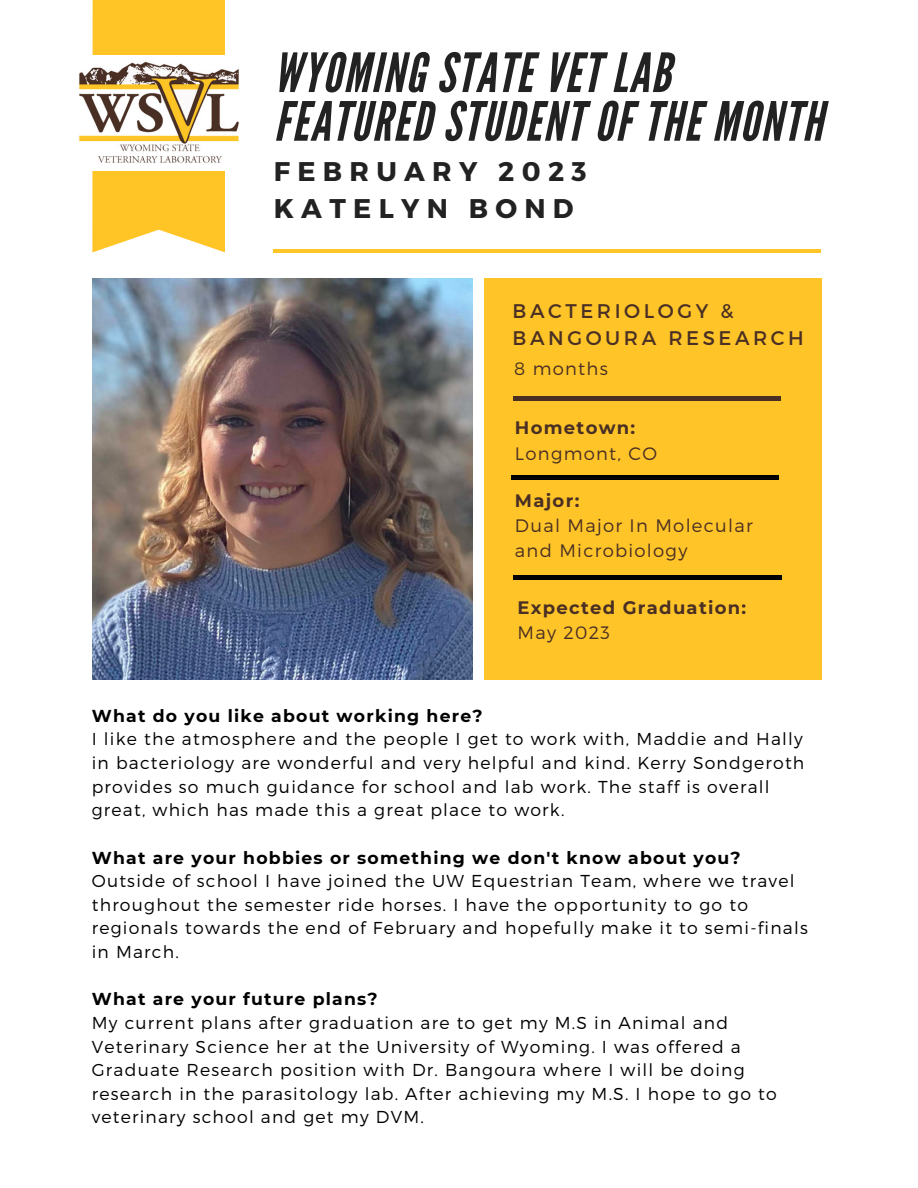
<style>
.page{position:relative;width:918px;height:1188px;background:#fff}
.page>*{position:absolute;margin:0;border:0;box-sizing:border-box;transform-origin:0 0}
.t1{font:italic 54px/48.8px "League Gothic";letter-spacing:.03em;color:#222}
.t2{font:700 27px/37.2px "Montserrat";letter-spacing:.27em;color:#222}
.t3{font:19.8px/27px "Montserrat";letter-spacing:.18em;color:#492f24}
.t4{font:300 18px/24.8px "Montserrat";letter-spacing:.07em;color:#492f24}
.t5{font:700 18px "Montserrat";letter-spacing:.07em;color:#492f24}
.t6{font:300 17.25px/23.7px "Montserrat";letter-spacing:.07em;color:#000}
.t7{font:700 17.25px "Montserrat";letter-spacing:.07em;color:#000}
</style>
<div class="page">
<svg style="left:92px;top:0;width:133px;height:252px;background:#ffc837"></svg>
<hr style="left:273px;top:249px;width:548px;height:4px;background:#ffc425">
<img style="left:92px;top:279px;width:381px;height:400px">
<div style="left:485px;top:279px;width:336px;height:401px;background:#ffc425"></div>
<hr style="left:513px;top:397px;width:267px;height:3px;background:#492f24">
<hr style="left:511px;top:476px;width:268px;height:3px;background:#000">
<hr style="left:513px;top:576px;width:269px;height:3px;background:#000">
<img style="left:79px;top:55px;width:160px;height:116px">
<h1 class="t1" style="left:274px;top:50px;width:550px">WYOMING STATE VET LAB<br>FEATURED STUDENT OF THE MONTH</h1>
<h2 class="t2" style="left:274px;top:152px;width:314px">FEBRUARY 2023<br>KATELYN BOND</h2>
<p class="t3" style="left:513px;top:296px;width:293px">BACTERIOLOGY &amp;<br>BANGOURA RESEARCH</p>
<p class="t4" style="left:514px;top:355px;width:95px">8 months</p>
<p class="t5" style="left:515px;top:416px;width:122px">Hometown:</p>
<p class="t4" style="left:515px;top:440px;width:144px">Longmont, CO</p>
<p class="t5" style="left:515px;top:490px;width:66px">Major:</p>
<p class="t4" style="left:515px;top:512px;width:239px">Dual Major In Molecular and Microbiology</p>
<p class="t5" style="left:518px;top:596px;width:230px">Expected Graduation:</p>
<p class="t4" style="left:518px;top:619px;width:94px">May 2023</p>
<p class="t7" style="left:92px;top:705px;width:392px">What do you like about working here?</p>
<p class="t6" style="left:92px;top:727px;width:714px">I like the atmosphere and the people I get to work with, Maddie and Hally in bacteriology are wonderful and very helpful and kind. Kerry Sondgeroth provides so much guidance for school and lab work. The staff is overall great, which has made this a great place to work.</p>
<p class="t7" style="left:92px;top:847px;width:650px">What are your hobbies or something we don't know about you?</p>
<p class="t6" style="left:92px;top:868px;width:718px">Outside of school I have joined the UW Equestrian Team, where we travel throughout the semester ride horses. I have the opportunity to go to regionals towards the end of February and hopefully make it to semi-finals in March.</p>
<p class="t7" style="left:92px;top:989px;width:288px">What are your future plans?</p>
<p class="t6" style="left:92px;top:1010px;width:686px">My current plans after graduation are to get my M.S in Animal and Veterinary Science her at the University of Wyoming. I was offered a Graduate Research position with Dr. Bangoura where I will be doing research in the parasitology lab. After achieving my M.S. I hope to go to veterinary school and get my DVM.</p>
</div>
